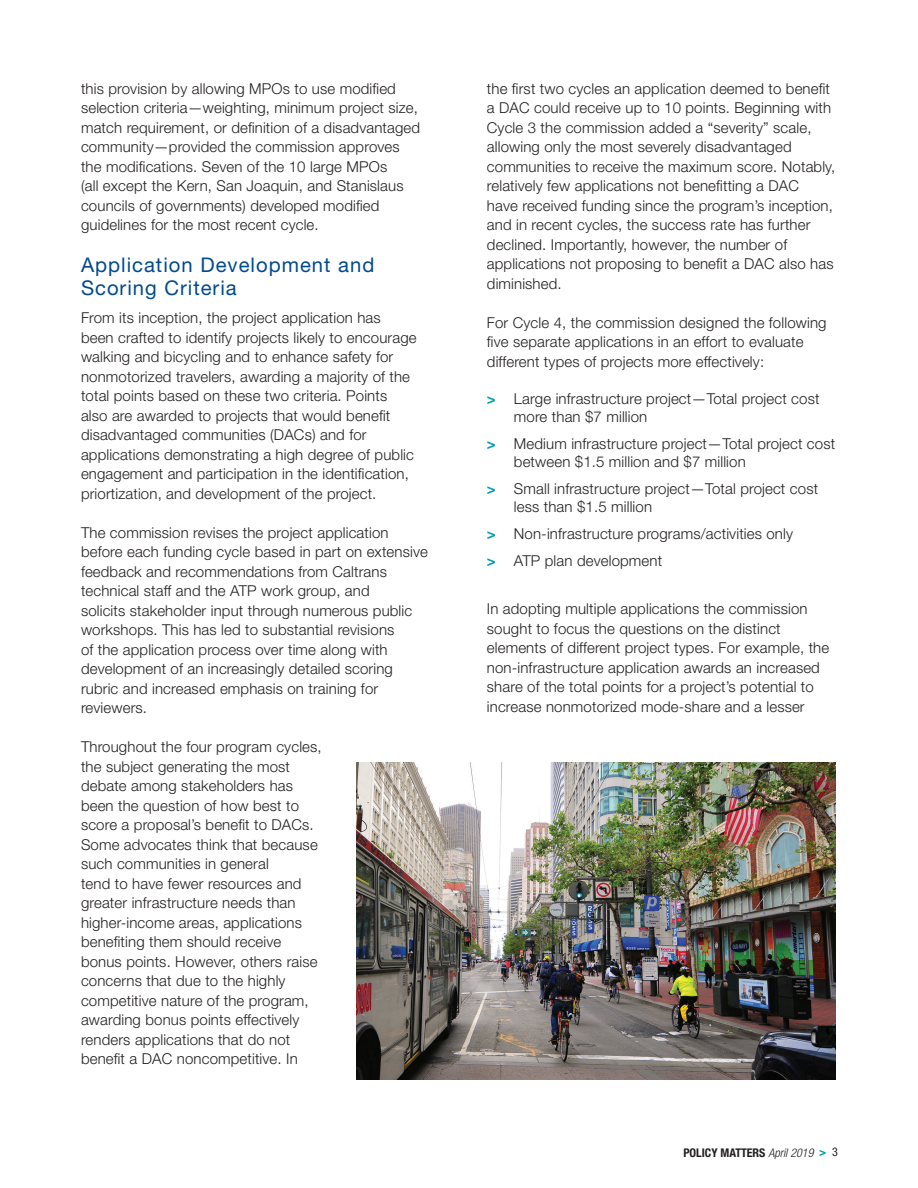
<style>
.page{position:relative;width:918px;height:1188px;background:#fff}
.page>*{position:absolute;margin:0;border:0;box-sizing:border-box;transform-origin:0 0}
.t1{font:20.25px/22.5px "Helvetica Neue";letter-spacing:.05em;color:#014990}
.t2{font:300 15px/19.5px "Helvetica Neue";letter-spacing:.01em;color:#231f20}
.t3{font:700 condensed 12px "Helvetica Neue";color:#231f20}
.s1{font-weight:700;color:#00a0b0}
.s2{font-weight:300;font-style:italic}
.s3{color:#00a0b0}
.s4{font-weight:400}
</style>
<div class="page">
<img style="left:356px;top:762px;width:480px;height:318px">
<p class="t2" style="left:81px;top:78px;width:341px">this provision by allowing MPOs to use modifed selection criteria—weighting, minimum project size, match requirement, or defnition of a disadvantaged community—provided the commission approves the modifcations. Seven of the 10 large MPOs<br>(all except the Kern, San Joaquin, and Stanislaus councils of governments) developed modifed guidelines for the most recent cycle.</p>
<h1 class="t1" style="left:81px;top:254px;width:295px">Application Development and<br>Scoring Criteria</h1>
<p class="t2" style="left:81px;top:308px;width:337px">From its inception, the project application has been crafted to identify projects likely to encourage walking and bicycling and to enhance safety for nonmotorized travelers, awarding a majority of the total points based on these two criteria. Points also are awarded to projects that would beneft disadvantaged communities (DACs) and for applications demonstrating a high degree of public engagement and participation in the identifcation, priortization, and development of the project.</p>
<p class="t2" style="left:81px;top:522px;width:348px">The commission revises the project application before each funding cycle based in part on extensive feedback and recommendations from Caltrans technical staff and the ATP work group, and<br>solicits stakeholder input through numerous public workshops. This has led to substantial revisions<br>of the application process over time along with development of an increasingly detailed scoring rubric and increased emphasis on training for reviewers.</p>
<p class="t2" style="left:81px;top:737px;width:242px">Throughout the four program cycles, the subject generating the most debate among stakeholders has been the question of how best to score a proposal’s beneft to DACs.<br>Some advocates think that because such communities in general<br>tend to have fewer resources and greater infrastructure needs than higher-income areas, applications benefting them should receive bonus points. However, others raise concerns that due to the highly competitive nature of the program, awarding bonus points effectively renders applications that do not beneft a DAC noncompetitive. In</p>
<p class="t2" style="left:487px;top:78px;width:350px">the frst two cycles an application deemed to beneft a DAC could receive up to 10 points. Beginning with Cycle 3 the commission added a “severity” scale, allowing only the most severely disadvantaged communities to receive the maximum score. Notably, relatively few applications not beneftting a DAC<br>have received funding since the program’s inception, and in recent cycles, the success rate has further declined. Importantly, however, the number of applications not proposing to beneft a DAC also has diminished.</p>
<p class="t2" style="left:487px;top:312px;width:341px">For Cycle 4, the commission designed the following fve separate applications in an effort to evaluate different types of projects more effectively:</p>
<p class="t2" style="left:514px;top:390px;width:307px;line-height:18px;text-indent:-27px"><span class="s1">&gt;</span> Large infrastructure project—Total project cost more than $7 million</p>
<p class="t2" style="left:514px;top:435px;width:323px;line-height:18px;text-indent:-27px"><span class="s1">&gt;</span> Medium infrastructure project—Total project cost between $1.5 million and $7 million</p>
<p class="t2" style="left:514px;top:480px;width:306px;line-height:18px;text-indent:-27px"><span class="s1">&gt;</span> Small infrastructure project—Total project cost less than $1.5 million</p>
<p class="t2" style="left:487px;top:520px;width:308px;line-height:27px"><span class="s1">&gt;</span> Non-infrastructure programs/activities only <span class="s1">&gt;</span> ATP plan development</p>
<p class="t2" style="left:487px;top:599px;width:344px">In adopting multiple applications the commission sought to focus the questions on the distinct elements of different project types. For example, the non-infrastructure application awards an increased share of the total points for a project’s potential to increase nonmotorized mode-share and a lesser</p>
<p class="t3" style="left:683px;top:1145px;width:156px">POLICY MATTERS <span class="s2">April 2019</span> <span class="s3">&gt;</span> <span class="s4">3</span></p>
</div>
